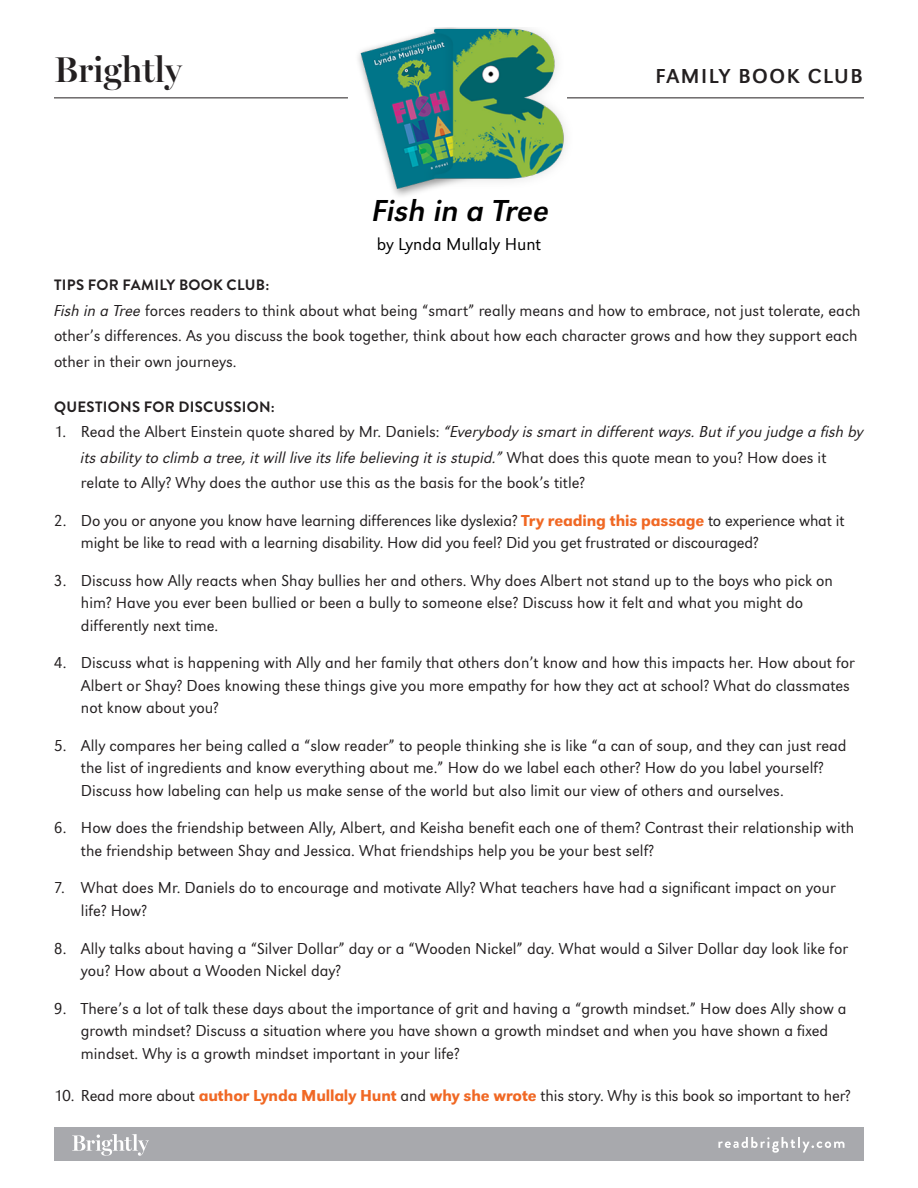
<style>
.page{position:relative;width:918px;height:1188px;background:#fff}
.page>*{position:absolute;margin:0;border:0;box-sizing:border-box;transform-origin:0 0}
.t1{font:600 36px "Miller Banner";color:#231f20}
.t2{font:italic 31.5px "URW Grotesk T";color:#000}
.t3{font:21px "URW Grotesk T";letter-spacing:.075em;color:#231f20}
.t4{font:300 18px "URW Grotesk T";color:#000}
.t5{font:300 16.5px/22.5px "URW Grotesk T";color:#231f20}
.t6{font:italic 300 16.5px/25.5px "URW Grotesk TOT";color:#231f20}
.t7{font:700 15px "Brandon Grotesque";letter-spacing:.02em;color:#231f20}
.s1{font-family:"URW Grotesk TOT";font-style:italic}
.s2{font-family:"URW Grotesk T";font-style:normal}
.s3{font-weight:500;color:#f06824}
</style>
<div class="page">
<hr style="left:54px;top:97px;width:294px;height:1px;background:#231f20">
<img style="left:339px;top:27px;width:241px;height:169px">
<hr style="left:567px;top:97px;width:297px;height:1px;background:#231f20">
<div style="left:54px;top:1127px;width:810px;height:34px;background:#a8a9ad"></div>
<svg style="left:718px;top:1137px;width:126px;height:16px"></svg>
<svg style="left:72px;top:1134px;width:77px;height:22px"></svg>
<h1 class="t1" style="left:54px;top:49px;width:129px">Brightly</h1>
<h2 class="t2" style="left:370px;top:193px;width:185px">Fish in a Tree</h2>
<p class="t4" style="left:377px;top:233px;width:166px">by Lynda Mullaly Hunt</p>
<p class="t3" style="left:655px;top:64px;width:209px">FAMILY BOOK CLUB</p>
<p class="t7" style="left:54px;top:275px;width:217px">TIPS FOR FAMILY BOOK CLUB:</p>
<p class="t5" style="left:54px;top:298px;width:808px;line-height:25.5px"><span class="s1">Fish in a Tree</span> forces readers to think about what being “smart” really means and how to embrace, not just tolerate, each other’s differences. As you discuss the book together, think about how each character grows and how they support each other in their own journeys.</p>
<p class="t7" style="left:54px;top:396px;width:222px">QUESTIONS FOR DISCUSSION:</p>
<p class="t6" style="left:81px;top:419px;width:785px;text-indent:-27px"><span class="s2">1. Read the Albert Einstein quote shared by Mr. Daniels:</span> “Everybody is smart in different ways. But if you judge a fish by its ability to climb a tree, it will live its life believing it is stupid.” <span class="s2">What does this quote mean to you? How does it</span></p>
<p class="t5" style="left:81px;top:472px;width:506px">relate to Ally? Why does the author use this as the basis for the book’s title?</p>
<p class="t5" style="left:81px;top:509px;width:765px;text-indent:-27px">2. Do you or anyone you know have learning differences like dyslexia? <span class="s3">Try reading this passage</span> to experience what it might be like to read with a learning disability. How did you feel? Did you get frustrated or discouraged?</p>
<p class="t5" style="left:81px;top:569px;width:754px;text-indent:-27px">3. Discuss how Ally reacts when Shay bullies her and others. Why does Albert not stand up to the boys who pick on him? Have you ever been bullied or been a bully to someone else? Discuss how it felt and what you might do differently next time.</p>
<p class="t5" style="left:81px;top:652px;width:775px;text-indent:-27px">4. Discuss what is happening with Ally and her family that others don’t know and how this impacts her. How about for<br>Albert or Shay? Does knowing these things give you more empathy for how they act at school? What do classmates not know about you?</p>
<p class="t5" style="left:81px;top:734px;width:767px;text-indent:-27px">5. Ally compares her being called a “slow reader” to people thinking she is like “a can of soup, and they can just read the list of ingredients and know everything about me.” How do we label each other? How do you label yourself?<br>Discuss how labeling can help us make sense of the world but also limit our view of others and ourselves.</p>
<p class="t5" style="left:81px;top:817px;width:775px;text-indent:-27px">6. How does the friendship between Ally, Albert, and Keisha benefit each one of them? Contrast their relationship with the friendship between Shay and Jessica. What friendships help you be your best self?</p>
<p class="t5" style="left:81px;top:877px;width:756px;text-indent:-27px">7. What does Mr. Daniels do to encourage and motivate Ally? What teachers have had a significant impact on your life? How?</p>
<p class="t5" style="left:81px;top:937px;width:769px;text-indent:-27px">8. Ally talks about having a “Silver Dollar” day or a “Wooden Nickel” day. What would a Silver Dollar day look like for you? How about a Wooden Nickel day?</p>
<p class="t5" style="left:81px;top:997px;width:767px;text-indent:-27px">9. There’s a lot of talk these days about the importance of grit and having a “growth mindset.” How does Ally show a growth mindset? Discuss a situation where you have shown a growth mindset and when you have shown a fixed mindset. Why is a growth mindset important in your life?</p>
<p class="t5" style="left:54px;top:1084px;width:798px">10. Read more about <span class="s3">author Lynda Mullaly Hunt</span> and <span class="s3">why she wrote</span> this story. Why is this book so important to her?</p>
</div>
